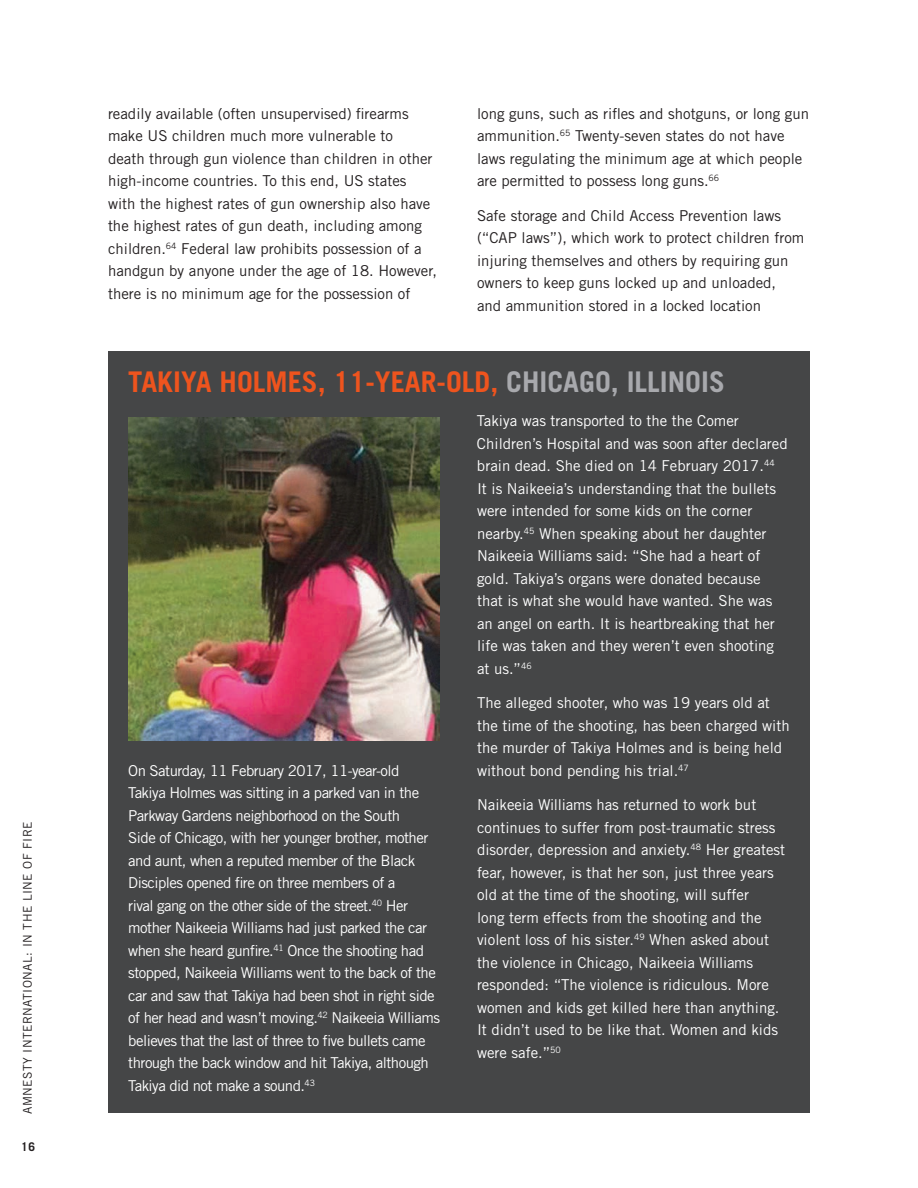
<style>
.page{position:relative;width:918px;height:1188px;background:#fff}
.page>*{position:absolute;margin:0;border:0;box-sizing:border-box;transform-origin:0 0}
.reversed_story_heade{font:700 28.5px "Trade Gothic LT Std";color:#ee541e}
.story_reversed{font:15px/22.5px "Trade Gothic LT Std";color:#fff}
.body{font:15px/22.5px "Trade Gothic LT Std";color:#231f20}
.story_reversed-2{font:15px/22.5px "Trade Gothic LT Std";letter-spacing:-.035em;color:#fff}
.t1{font:12px "Trade Gothic LT Std";letter-spacing:.04em;color:#231f20}
.t2{font:700 12px "Trade Gothic LT Std";color:#231f20}
.s1{color:#a8a9ad}
</style>
<div class="page">
<div style="left:108px;top:351px;width:702px;height:761px;background:#454647"></div>
<img style="left:128px;top:418px;width:312px;height:323px">
<p class="t1" style="left:20px;top:1114px;width:294px;rotate:-90deg">AMNESTY INTERNATIONAL: IN THE LINE OF FIRE</p>
<p class="t2" style="left:21px;top:1140px;width:15px">16</p>
<p class="body" style="left:108px;top:102px;width:331px">readily available (often unsupervised) firearms make US children much more vulnerable to<br>death through gun violence than children in other high-income countries. To this end, US states with the highest rates of gun ownership also have the highest rates of gun death, including among children.<sup>64</sup> Federal law prohibits possession of a handgun by anyone under the age of 18. However, there is no minimum age for the possession of</p>
<p class="body" style="left:477px;top:102px;width:334px">long guns, such as rifles and shotguns, or long gun ammunition.<sup>65</sup> Twenty-seven states do not have laws regulating the minimum age at which people are permitted to possess long guns.<sup>66</sup></p>
<p class="body" style="left:477px;top:204px;width:329px">Safe storage and Child Access Prevention laws (“CAP laws”), which work to protect children from injuring themselves and others by requiring gun owners to keep guns locked up and unloaded,<br>and ammunition stored in a locked location</p>
<p class="reversed_story_heade" style="left:128px;top:364px;width:598px">TAKIYA HOLMES, 11-YEAR-OLD, <span class="s1">CHICAGO, ILLINOIS</span></p>
<p class="story_reversed-2" style="left:128px;top:759px;width:313px">On Saturday, 11 February 2017, 11-year-old Takiya Holmes was sitting in a parked van in the Parkway Gardens neighborhood on the South<br>Side of Chicago, with her younger brother, mother and aunt, when a reputed member of the Black Disciples opened fire on three members of a<br>rival gang on the other side of the street.<sup>40</sup> Her mother Naikeeia Williams had just parked the car when she heard gunfire.<sup>41</sup> Once the shooting had stopped, Naikeeia Williams went to the back of the car and saw that Takiya had been shot in right side of her head and wasn’t moving.<sup>42</sup> Naikeeia Williams believes that the last of three to five bullets came through the back window and hit Takiya, although Takiya did not make a sound.<sup>43</sup></p>
<p class="story_reversed" style="left:477px;top:410px;width:312px">Takiya was transported to the the Comer Children’s Hospital and was soon after declared brain dead. She died on 14 February 2017.<sup>44<br></sup>It is Naikeeia’s understanding that the bullets were intended for some kids on the corner nearby.<sup>45</sup> When speaking about her daughter Naikeeia Williams said: “She had a heart of gold. Takiya’s organs were donated because that is what she would have wanted. She was an angel on earth. It is heartbreaking that her life was taken and they weren’t even shooting at us.”<sup>46</sup></p>
<p class="story_reversed" style="left:477px;top:692px;width:314px">The alleged shooter, who was 19 years old at the time of the shooting, has been charged with the murder of Takiya Holmes and is being held without bond pending his trial.<sup>47</sup></p>
<p class="story_reversed" style="left:477px;top:794px;width:310px">Naikeeia Williams has returned to work but continues to suffer from post-traumatic stress disorder, depression and anxiety.<sup>48</sup> Her greatest fear, however, is that her son, just three years old at the time of the shooting, will suffer<br>long term effects from the shooting and the violent loss of his sister.<sup>49</sup> When asked about the violence in Chicago, Naikeeia Williams responded: “The violence is ridiculous. More women and kids get killed here than anything.<br>It didn’t used to be like that. Women and kids were safe.”<sup>50</sup></p>
</div>
